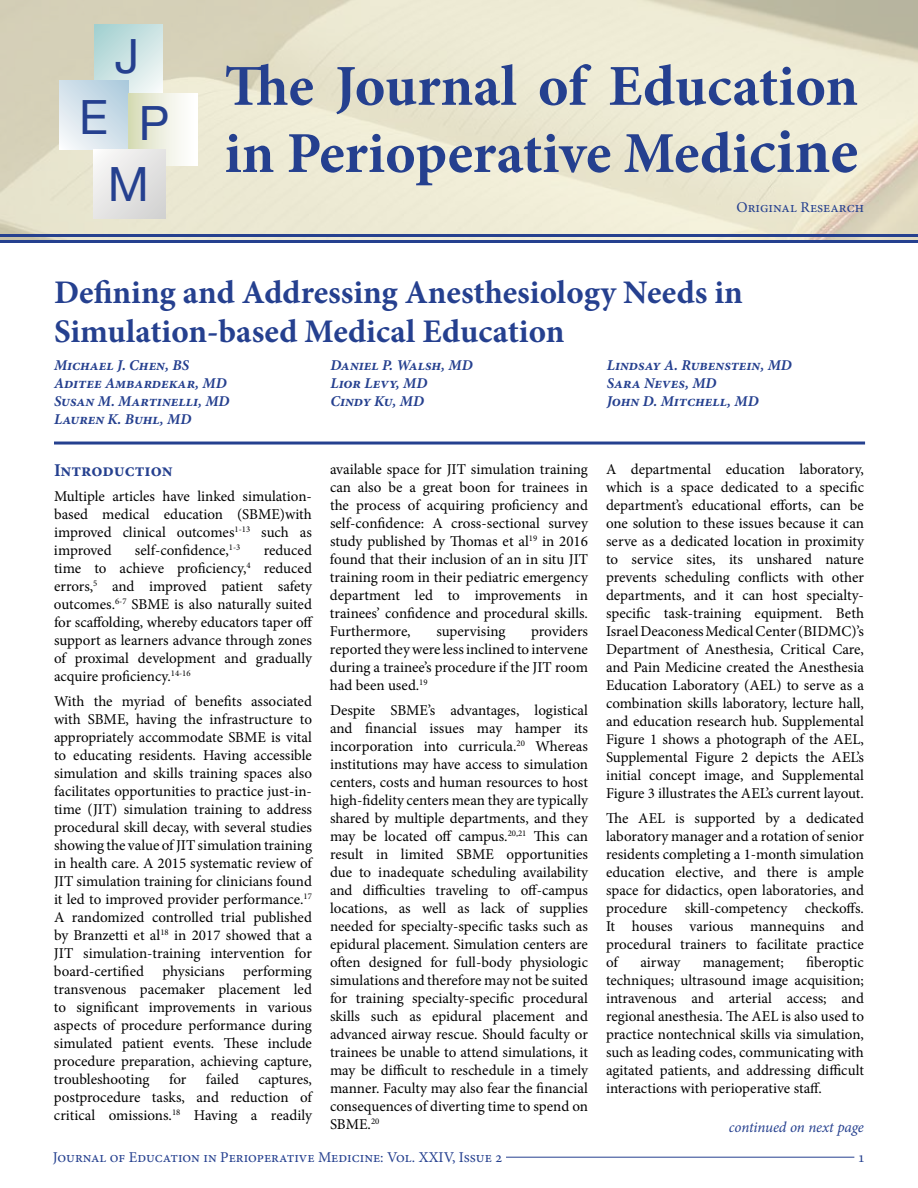
<style>
.page{position:relative;width:918px;height:1188px;background:#fff}
.page>*{position:absolute;margin:0;border:0;box-sizing:border-box;transform-origin:0 0}
.t1{font:700 58.05px/67.2px "Minion Pro";letter-spacing:-.015em;color:#25408f}
.t2{font:47.25px/63.9px "Helvetica Neue";color:#25408f;text-align:center}
.t3{font:700 33px/39.6px "Minion Pro";letter-spacing:-.005em;color:#25408f}
.t4{font:700 18px "Minion Pro";color:#25408f}
.t5{font:15px/18px "Minion Pro";letter-spacing:-.005em;color:#000;text-align:justify}
.t6{font:italic 700 15px/18px "Minion Pro";color:#25408f}
.t7{font:15px "Minion Pro";color:#25408f}
.t8{font:italic 15px "Minion Pro";letter-spacing:-.005em;color:#25408f}
.s1{font-size:63.45px}
</style>
<div class="page">
<hr style="left:506px;top:1157px;width:348px;height:1px;background:#25408f">
<hr style="left:54px;top:442px;width:811px;height:3px;background:#25408f">
<svg style="left:94px;top:25px;width:69px;height:69px;background:#cce3e3"></svg>
<svg style="left:60px;top:80px;width:69px;height:69px;background:#d1e0ea"></svg>
<div style="left:129px;top:94px;width:69px;height:71px;background:linear-gradient(to right,#d8ddb9,#fff)"></div>
<div style="left:93px;top:149px;width:73px;height:69px;background:linear-gradient(to right,#f1f1f0,#dadad9)"></div>
<hr style="left:0;top:234px;width:918px;height:3px;background:#25408f">
<hr style="left:0;top:240px;width:918px;height:3px;background:#25408f">
<h2 class="t2" style="left:79px;top:27px;width:92px">J<br>E P<br>M</h2>
<h1 class="t1" style="left:224px;top:52px;width:635px">The Journal of Education in Perioperative Medi<span class="s1">cine</span></h1>
<p class="t7" style="left:737px;top:197px;width:129px">Original Research</p>
<h3 class="t3" style="left:54px;top:272px;width:691px">Defining and Addressing Anesthesiology Needs in<br>Simulation-based Medical Education</h3>
<p class="t6" style="left:54px;top:356px;width:177px">Michael J. Chen, BS<br>Aditee Ambardekar, MD<br>Susan M. Martinelli, MD<br>Lauren K. Buhl, MD</p>
<p class="t6" style="left:330px;top:356px;width:144px">Daniel P. Walsh, MD<br>Lior Levy, MD<br>Cindy Ku, MD</p>
<p class="t6" style="left:607px;top:356px;width:187px">Lindsay A. Rubenstein, MD<br>Sara Neves, MD<br>John D. Mitchell, MD</p>
<p class="t4" style="left:54px;top:458px;width:120px">Introduction</p>
<p class="t5" style="left:54px;top:487px;width:259px">Multiple articles have linked simulation&shy;based medical education (SBME)with improved clinical outcomes<sup>1-13</sup> such as improved</p>
<p class="t5" style="left:606px;top:460px;width:260px">A departmental education laboratory, which is a space dedicated to a specific department’s educational efforts, can be one solution to these issues because it can serve as a dedicated location in proximity to service sites, its unshared nature prevents scheduling conflicts with other departments, and it can host specialty&shy;specific task-training equipment. Beth Israel Deaconess Medical Center (BIDMC)’s Department of Anesthesia, Critical Care, and Pain Medicine created the Anesthesia Education Laboratory (AEL) to serve as a combination skills laboratory, lecture hall, and education research hub. Supplemental Figure 1 shows a photograph of the AEL, Supplemental Figure 2 depicts the AEL’s initial concept image, and Supplemental Figure 3 illustrates the AEL’s current layout.</p>
<p class="t5" style="left:606px;top:809px;width:260px">The AEL is supported by a dedicated laboratory manager and a rotation of senior residents completing a 1-month simulation education elective, and there is ample space for didactics, open laboratories, and procedure skill-competency checkoffs.<br>It houses various mannequins and procedural trainers to facilitate practice of</p>
<p class="t5" style="left:330px;top:460px;width:260px">available space for JIT simulation training can also be a great boon for trainees in the process of acquiring proficiency and self-confidence: A cross-sectional survey study published by Thomas et al<sup>19</sup> in 2016 found that their inclusion of an in situ JIT training room in their pediatric emergency department led to improvements in trainees’ confidence and procedural skills.<br>Furthermore,</p>
<p class="t5" style="left:54px;top:541px;width:261px;text-indent:210px">reduced time to achieve proficiency,<sup>4</sup> reduced errors,<sup>5</sup> and improved patient safety outcomes.<sup>6-7</sup> SBME is also naturally suited for scaffolding, whereby educators taper off support as learners advance through zones of proximal development and gradually acquire proficiency.<sup>14-16</sup></p>
<p class="t5" style="left:54px;top:692px;width:261px">With the myriad of benefits associated with SBME, having the infrastructure to appropriately accommodate SBME is vital to educating residents. Having accessible simulation and skills training spaces also facilitates opportunities to practice just-in&shy;time (JIT) simulation training to address procedural skill decay, with several studies showing the value of JIT simulation training in health care. A 2015 systematic review of JIT simulation training for clinicians found it led to improved provider performance.<sup>17<br></sup>A randomized controlled trial published by Branzetti et al<sup>18</sup> in 2017 showed that a JIT simulation-training intervention for board-certified physicians performing transvenous pacemaker placement led to significant improvements in various aspects of procedure performance during simulated patient events. These include procedure preparation, achieving capture, troubleshooting</p>
<p class="t5" style="left:135px;top:541px;width:107px">self-confidence,<sup>1-3</sup></p>
<p class="t5" style="left:330px;top:622px;width:260px;text-indent:201px">providers reported they were less inclined to intervene during a trainee’s procedure if the JIT room had been used.<sup>19</sup></p>
<p class="t5" style="left:330px;top:701px;width:260px">Despite SBME’s advantages, logistical and financial issues may hamper its incorporation into curricula.<sup>20</sup> Whereas institutions may have access to simulation centers, costs and human resources to host high-fidelity centers mean they are typically shared by multiple departments, and they may be located off campus.<sup>20,21</sup> This can result in limited SBME opportunities due to inadequate scheduling availability and difficulties traveling to off-campus locations, as well as lack of supplies needed for specialty-specific tasks such as epidural placement. Simulation centers are often designed for full-body physiologic simulations and therefore may not be suited for training specialty-specific procedural skills such as epidural placement and advanced airway rescue. Should faculty or trainees be unable to attend simulations, it may be difficult to reschedule in a timely manner. Faculty may also fear the financial consequences of diverting time to spend on SBME.<sup>20</sup></p>
<p class="t5" style="left:436px;top:622px;width:71px">supervising</p>
<p class="t5" style="left:606px;top:953px;width:260px;text-indent:200px">fiberoptic techniques; ultrasound image acquisition; intravenous and arterial access; and regional anesthesia. The AEL is also used to practice nontechnical skills via simulation, such as leading codes, communicating with agitated patients, and addressing difficult interactions with perioperative staff.</p>
<p class="t8" style="left:729px;top:1117px;width:137px">continued on next page</p>
<p class="t5" style="left:640px;top:953px;width:41px">airway</p>
<p class="t5" style="left:703px;top:953px;width:83px">management;</p>
<p class="t5" style="left:169px;top:1070px;width:19px">for</p>
<p class="t5" style="left:206px;top:1070px;width:35px">failed</p>
<p class="t5" style="left:54px;top:1070px;width:261px;text-indent:205px">captures, postprocedure tasks, and reduction of critical omissions.<sup>18</sup> Having a readily</p>
<p class="t7" style="left:53px;top:1147px;width:451px">Journal of Education in Perioperative Medicine: Vol. XXIV, Issue 2</p>
<p class="t7" style="left:858px;top:1147px;width:9px">1</p>
</div>
